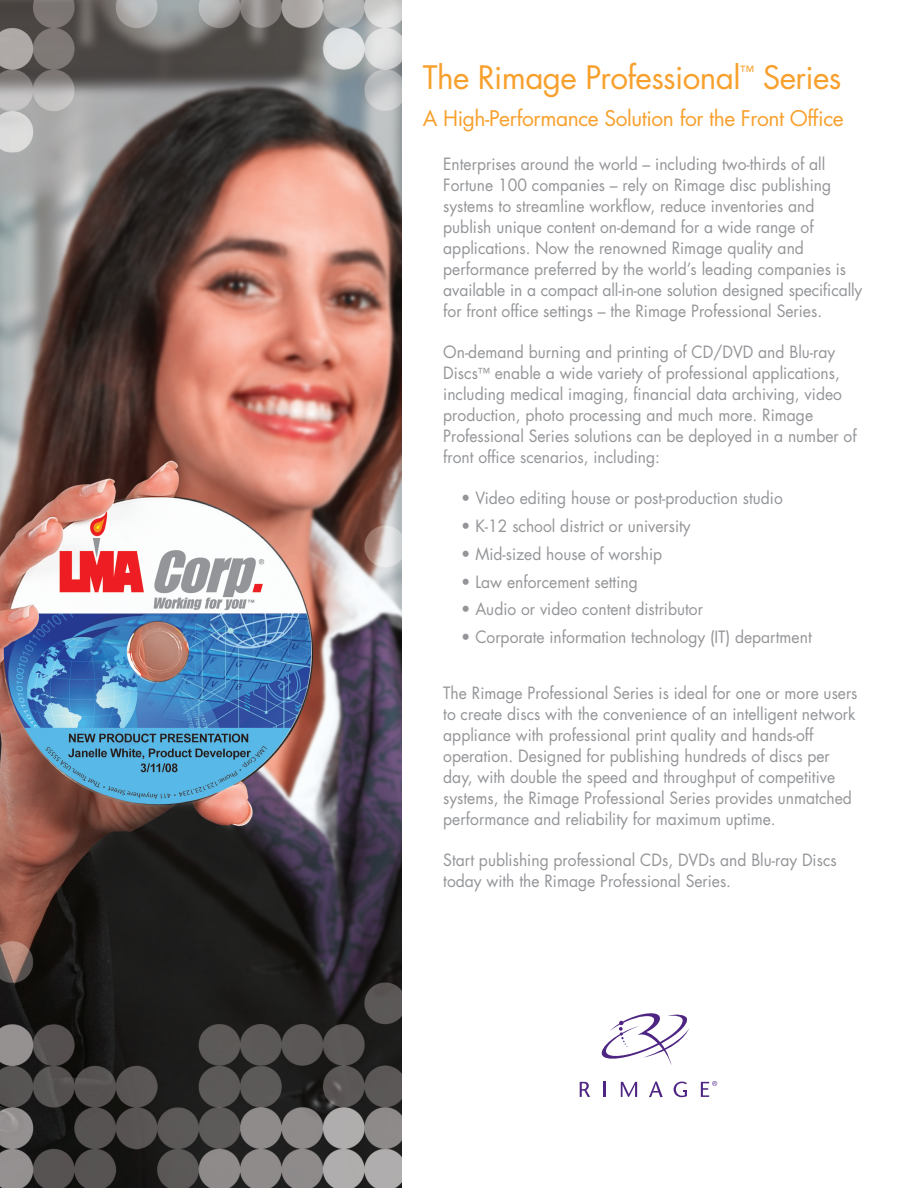
<style>
.page{position:relative;width:918px;height:1188px;background:#fff}
.page>*{position:absolute;margin:0;border:0;box-sizing:border-box;transform-origin:0 0}
.t1{font:31.5px "Futura";letter-spacing:-.02em;color:#f8a02d}
.t2{font:21px "Futura";letter-spacing:-.02em;color:#f8a02d}
.Intro_text_Gray{font:16.5px/21px "Futura";color:#939598;scale:.95 1}
.s1{font-size:13.5px}
</style>
<div class="page">
<img style="left:0;top:0;width:402px;height:1188px">
<svg style="left:601px;top:1013px;width:88px;height:52px"></svg>
<svg style="left:580px;top:1082px;width:10px;height:15px"></svg>
<hr style="left:603px;top:1082px;width:3px;height:15px;background:#4e2582">
<svg style="left:621px;top:1082px;width:16px;height:15px"></svg>
<svg style="left:674px;top:1082px;width:13px;height:15px"></svg>
<svg style="left:649px;top:1082px;width:14px;height:15px"></svg>
<svg style="left:701px;top:1081px;width:16px;height:16px"></svg>
<p class="t1" style="left:423px;top:57px;width:420px">The Rimage Professional<sup>™</sup> Series</p>
<p class="t2" style="left:423px;top:105px;width:422px">A High-Performance Solution for the Front Office</p>
<p class="Intro_text_Gray" style="left:443px;top:154px;width:443px">Enterprises around the world – including two-thirds of all Fortune 100 companies – rely on Rimage disc publishing systems to streamline workflow, reduce inventories and publish unique content on-demand for a wide range of applications. Now the renowned Rimage quality and performance preferred by the world’s leading companies is available in a compact all-in-one solution designed specifically for front office settings – the Rimage Professional Series.</p>
<p class="Intro_text_Gray" style="left:443px;top:342px;width:437px">On-demand burning and printing of CD/DVD and Blu-ray Discs<span class="s1">™</span> enable a wide variety of professional applications, including medical imaging, financial data archiving, video production, photo processing and much more. Rimage Professional Series solutions can be deployed in a number of front office scenarios, including:</p>
<p class="Intro_text_Gray" style="left:461px;top:488px;width:340px">• Video editing house or post-production studio</p>
<p class="Intro_text_Gray" style="left:461px;top:516px;width:243px">• K-12 school district or university</p>
<p class="Intro_text_Gray" style="left:461px;top:544px;width:213px">• Mid-sized house of worship</p>
<p class="Intro_text_Gray" style="left:461px;top:571px;width:187px">• Law enforcement setting</p>
<p class="Intro_text_Gray" style="left:461px;top:599px;width:256px">• Audio or video content distributor</p>
<p class="Intro_text_Gray" style="left:461px;top:627px;width:371px">• Corporate information technology (IT) department</p>
<p class="Intro_text_Gray" style="left:443px;top:682px;width:438px">The Rimage Professional Series is ideal for one or more users to create discs with the convenience of an intelligent network appliance with professional print quality and hands-off operation. Designed for publishing hundreds of discs per day, with double the speed and throughput of competitive systems, the Rimage Professional Series provides unmatched performance and reliability for maximum uptime.</p>
<p class="Intro_text_Gray" style="left:443px;top:850px;width:416px">Start publishing professional CDs, DVDs and Blu-ray Discs today with the Rimage Professional Series.</p>
</div>
